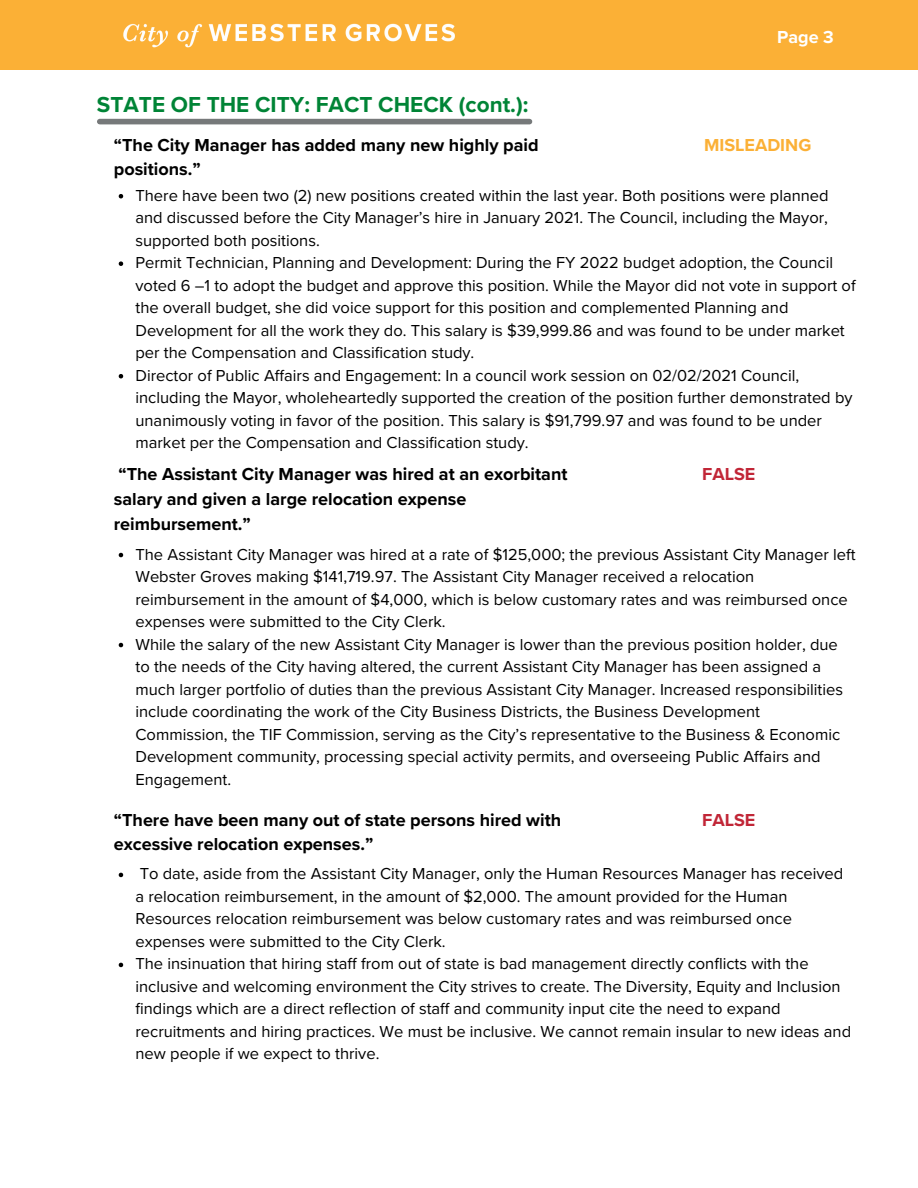
<style>
.page{position:relative;width:918px;height:1188px;background:#fff}
.page>*{position:absolute;margin:0;border:0;box-sizing:border-box;transform-origin:0 0}
.t1{font:700 22.5px "Proxima Nova";color:#008436}
.t2{font:700 18px/24.8px "Proxima Nova";color:#000}
.t3{font:700 18px "Proxima Nova";color:#fbb036}
.t4{font:700 18px "Proxima Nova";color:#c12637}
.t5{font:700 18px "Proxima Nova";color:#fff}
.t6{font:16.5px/22.5px "Proxima Nova";color:#000}
</style>
<div class="page">
<div style="left:0;top:0;width:918px;height:70px;background:#fbb036"></div>
<img style="left:123px;top:23px;width:332px;height:25px">
<svg style="left:119px;top:194px;width:4px;height:4px"></svg>
<svg style="left:119px;top:261px;width:4px;height:5px"></svg>
<svg style="left:119px;top:374px;width:4px;height:4px"></svg>
<svg style="left:119px;top:553px;width:4px;height:4px"></svg>
<svg style="left:119px;top:643px;width:4px;height:4px"></svg>
<svg style="left:119px;top:873px;width:4px;height:4px"></svg>
<svg style="left:119px;top:963px;width:4px;height:4px"></svg>
<div style="left:100px;top:119px;width:430px;height:5px;background:#76797a"></div>
<p class="t1" style="left:97px;top:91px;width:433px">STATE OF THE CITY: FACT CHECK (cont.):</p>
<p class="t5" style="left:777px;top:26px;width:58px">Page 3</p>
<p class="t2" style="left:114px;top:133px;width:426px">“The City Manager has added many new highly paid positions.”</p>
<p class="t3" style="left:704px;top:134px;width:109px">MISLEADING</p>
<p class="t6" style="left:135px;top:184px;width:695px;text-align:justify">There have been two (2) new positions created within the last year. Both positions were planned and discussed before the City Manager’s hire in January 2021. The Council, including the Mayor, supported both positions.</p>
<p class="t6" style="left:135px;top:252px;width:722px">Permit Technician, Planning and Development: During the FY 2022 budget adoption, the Council voted 6 –1 to adopt the budget and approve this position. While the Mayor did not vote in support of the overall budget, she did voice support for this position and complemented Planning and Development for all the work they do. This salary is $39,999.86 and was found to be under market per the Compensation and Classification study.</p>
<p class="t6" style="left:135px;top:364px;width:719px">Director of Public Affairs and Engagement: In a council work session on 02/02/2021 Council, including the Mayor, wholeheartedly supported the creation of the position further demonstrated by unanimously voting in favor of the position. This salary is $91,799.97 and was found to be under market per the Compensation and Classification study.</p>
<p class="t2" style="left:114px;top:462px;width:455px">“The Assistant City Manager was hired at an exorbitant salary and given a large relocation expense reimbursement.”</p>
<p class="t4" style="left:702px;top:464px;width:55px">FALSE</p>
<p class="t6" style="left:135px;top:543px;width:722px">The Assistant City Manager was hired at a rate of $125,000; the previous Assistant City Manager left Webster Groves making $141,719.97. The Assistant City Manager received a relocation reimbursement in the amount of $4,000, which is below customary rates and was reimbursed once expenses were submitted to the City Clerk.</p>
<p class="t6" style="left:135px;top:633px;width:709px">While the salary of the new Assistant City Manager is lower than the previous position holder, due to the needs of the City having altered, the current Assistant City Manager has been assigned a much larger portfolio of duties than the previous Assistant City Manager. Increased responsibilities include coordinating the work of the City Business Districts, the Business Development Commission, the TIF Commission, serving as the City’s representative to the Business &amp; Economic Development community, processing special activity permits, and overseeing Public Affairs and Engagement.</p>
<p class="t2" style="left:114px;top:808px;width:449px">“There have been many out of state persons hired with excessive relocation expenses.”</p>
<p class="t4" style="left:702px;top:809px;width:55px">FALSE</p>
<p class="t6" style="left:135px;top:863px;width:709px">To date, aside from the Assistant City Manager, only the Human Resources Manager has received a relocation reimbursement, in the amount of $2,000. The amount provided for the Human Resources relocation reimbursement was below customary rates and was reimbursed once expenses were submitted to the City Clerk.</p>
<p class="t6" style="left:135px;top:953px;width:717px">The insinuation that hiring staff from out of state is bad management directly conflicts with the inclusive and welcoming environment the City strives to create. The Diversity, Equity and Inclusion findings which are a direct reflection of staff and community input cite the need to expand recruitments and hiring practices. We must be inclusive. We cannot remain insular to new ideas and new people if we expect to thrive.</p>
</div>
